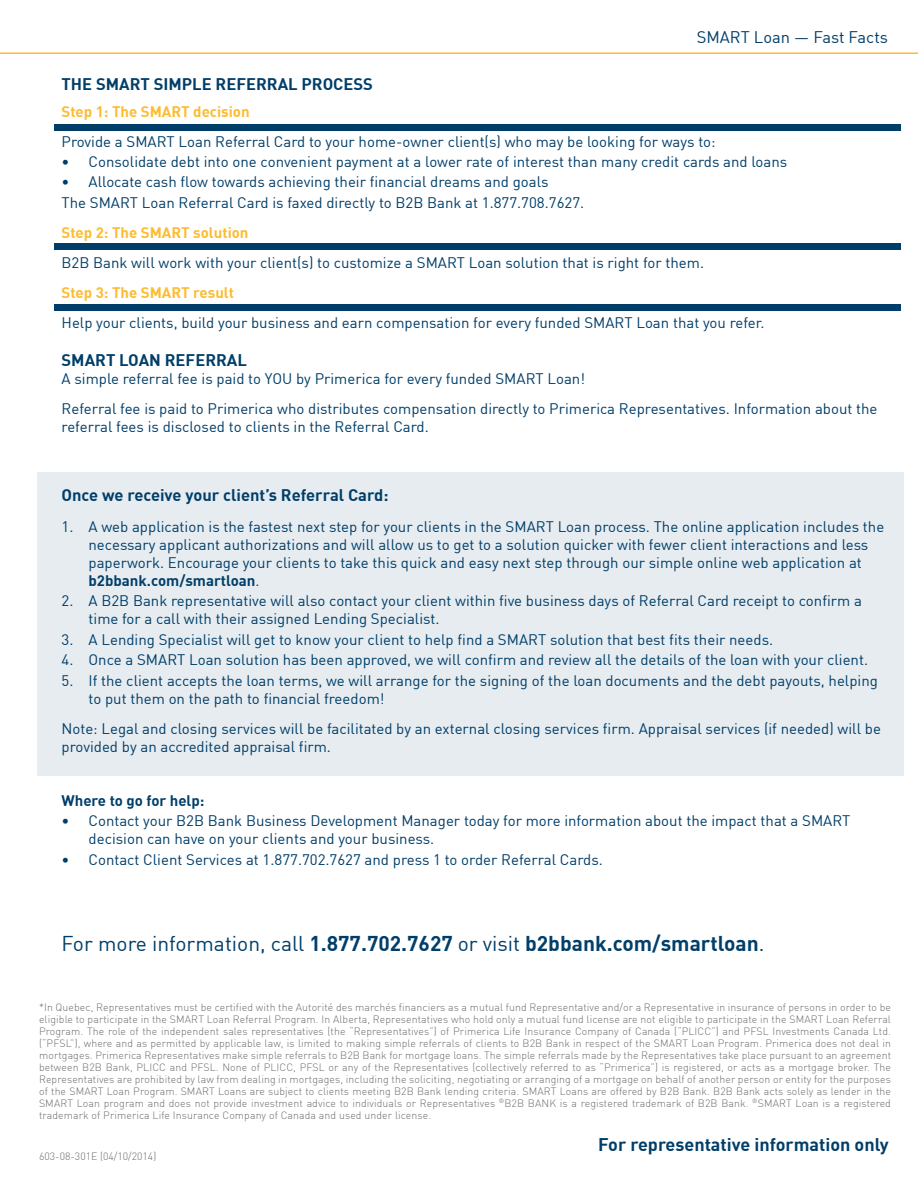
<style>
.page{position:relative;width:918px;height:1188px;background:#fff}
.page>*{position:absolute;margin:0;border:0;box-sizing:border-box;transform-origin:0 0}
.Body{font:700 21px "DIN";color:#003e69}
.t1{font:700 18px "DIN";color:#003e69}
.Body-2{font:700 16.5px "DIN";color:#003e69}
.Header_-_CAPS{font:700 16.5px "DIN";color:#003e69}
.t2{font:16.5px "DIN";color:#003e69}
.Bullet_Copy{font:15px/18px "DIN";color:#003e69}
.Body-3{font:15px/18px "DIN";color:#003e69}
.Body-4{font:700 15px "DIN";color:#fdbb2e}
.Body-5{font:700 15px "DIN";color:#003e69}
.t3{font:300 10.5px/12px "DIN";letter-spacing:.01em;color:#6c6d70;text-align:justify}
.s1{font-weight:700}
.s2{font-weight:400}
</style>
<div class="page">
<hr style="left:0;top:52px;width:918px;height:2px;background:#fdbb2e">
<div style="left:38px;top:472px;width:866px;height:303px;background:#e6ecf0"></div>
<div style="left:54px;top:304px;width:847px;height:7px;background:#003e69"></div>
<div style="left:54px;top:244px;width:847px;height:6px;background:#003e69"></div>
<div style="left:54px;top:125px;width:847px;height:6px;background:#003e69"></div>
<p class="t2" style="left:697px;top:27px;width:193px">SMART Loan — Fast Facts</p>
<p class="Header_-_CAPS" style="left:62px;top:73px;width:313px">THE SMART SIMPLE REFERRAL PROCESS</p>
<p class="Body-4" style="left:62px;top:101px;width:190px">Step 1: The SMART decision</p>
<p class="Body-3" style="left:62px;top:132px;width:656px">Provide a SMART Loan Referral Card to your home-owner client(s) who may be looking for ways to:</p>
<p class="Bullet_Copy" style="left:62px;top:152px;width:727px">• Consolidate debt into one convenient payment at a lower rate of interest than many credit cards and loans</p>
<p class="Bullet_Copy" style="left:62px;top:173px;width:489px">• Allocate cash flow towards achieving their financial dreams and goals</p>
<p class="Bullet_Copy" style="left:62px;top:193px;width:524px">The SMART Loan Referral Card is faxed directly to B2B Bank at 1.877.708.7627.</p>
<p class="Body-4" style="left:62px;top:223px;width:188px">Step 2: The SMART solution</p>
<p class="Body-3" style="left:62px;top:253px;width:644px">B2B Bank will work with your client(s) to customize a SMART Loan solution that is right for them.</p>
<p class="Body-4" style="left:62px;top:283px;width:174px">Step 3: The SMART result</p>
<p class="Body-3" style="left:62px;top:313px;width:704px">Help your clients, build your business and earn compensation for every funded SMART Loan that you refer.</p>
<p class="Body-2" style="left:62px;top:349px;width:187px">SMART LOAN REFERRAL</p>
<p class="Body-3" style="left:62px;top:369px;width:525px">A simple referral fee is paid to YOU by Primerica for every funded SMART Loan!</p>
<p class="Body-3" style="left:62px;top:399px;width:818px">Referral fee is paid to Primerica who distributes compensation directly to Primerica Representatives. Information about the referral fees is disclosed to clients in the Referral Card.</p>
<p class="Body-2" style="left:62px;top:484px;width:328px">Once we receive your client’s Referral Card:</p>
<p class="Bullet_Copy" style="left:89px;top:517px;width:797px;text-indent:-27px">1. A web application is the fastest next step for your clients in the SMART Loan process. The online application includes the necessary applicant authorizations and will allow us to get to a solution quicker with fewer client interactions and less paperwork. Encourage your clients to take this quick and easy next step through our simple online web application at <span class="s1">b2bbank.com/smartloan</span>.</p>
<p class="Bullet_Copy" style="left:89px;top:592px;width:775px;text-indent:-27px">2. A B2B Bank representative will also contact your client within five business days of Referral Card receipt to confirm a time for a call with their assigned Lending Specialist.</p>
<p class="Bullet_Copy" style="left:62px;top:630px;width:713px">3. A Lending Specialist will get to know your client to help find a SMART solution that best fits their needs.</p>
<p class="Bullet_Copy" style="left:62px;top:651px;width:808px">4. Once a SMART Loan solution has been approved, we will confirm and review all the details of the loan with your client.</p>
<p class="Bullet_Copy" style="left:89px;top:671px;width:791px;text-indent:-27px">5. If the client accepts the loan terms, we will arrange for the signing of the loan documents and the debt payouts, helping to put them on the path to financial freedom!</p>
<p class="Body-3" style="left:62px;top:719px;width:821px">Note: Legal and closing services will be facilitated by an external closing services firm. Appraisal services (if needed) will be provided by an accredited appraisal firm.</p>
<p class="Body-5" style="left:62px;top:790px;width:144px">Where to go for help:</p>
<p class="Bullet_Copy" style="left:89px;top:811px;width:763px;text-indent:-27px">• Contact your B2B Bank Business Development Manager today for more information about the impact that a SMART decision can have on your clients and your business.</p>
<p class="Bullet_Copy" style="left:62px;top:850px;width:543px">• Contact Client Services at 1.877.702.7627 and press 1 to order Referral Cards.</p>
<p class="Body" style="left:62px;top:930px;width:705px"><span class="s2">For more information, call</span> 1.877.702.7627 <span class="s2">or visit</span> b2bbank.com/smartloan<span class="s2">.</span></p>
<p class="t3" style="left:39px;top:1001px;width:854px">*In Quebec, Representatives must be certified with the Autorité des marchés financiers as a mutual fund Representative and/or a Representative in insurance of persons in order to be eligible to participate in the SMART Loan Referral Program. In Alberta, Representatives who hold only a mutual fund license are not eligible to participate in the SMART Loan Referral Program. The role of the independent sales representatives (the “Representatives”) of Primerica Life Insurance Company of Canada (“PLICC”) and PFSL Investments Canada Ltd. (“PFSL”), where and as permitted by applicable law, is limited to making simple referrals of clients to B2B Bank in respect of the SMART Loan Program. Primerica does not deal in mortgages. Primerica Representatives make simple referrals to B2B Bank for mortgage loans. The simple referrals made by the Representatives take place pursuant to an agreement between B2B Bank, PLICC and PFSL. None of PLICC, PFSL or any of the Representatives (collectively referred to as “Primerica”) is registered, or acts as a mortgage broker. The Representatives are prohibited by law from dealing in mortgages, including the soliciting, negotiating or arranging of a mortgage on behalf of another person or entity for the purposes of the SMART Loan Program. SMART Loans are subject to clients meeting B2B Bank lending criteria. SMART Loans are offered by B2B Bank. B2B Bank acts solely as lender in the SMART Loan program and does not provide investment advice to individuals or Representatives <sup>®</sup>B2B BANK is a registered trademark of B2B Bank. <sup>®</sup>SMART Loan is a registered trademark of Primerica Life Insurance Company of Canada and used under license.</p>
<p class="t3" style="left:39px;top:1150px;width:119px">603-08-301E (04/10/2014)</p>
<p class="t1" style="left:598px;top:1132px;width:292px">For representative information only</p>
</div>
